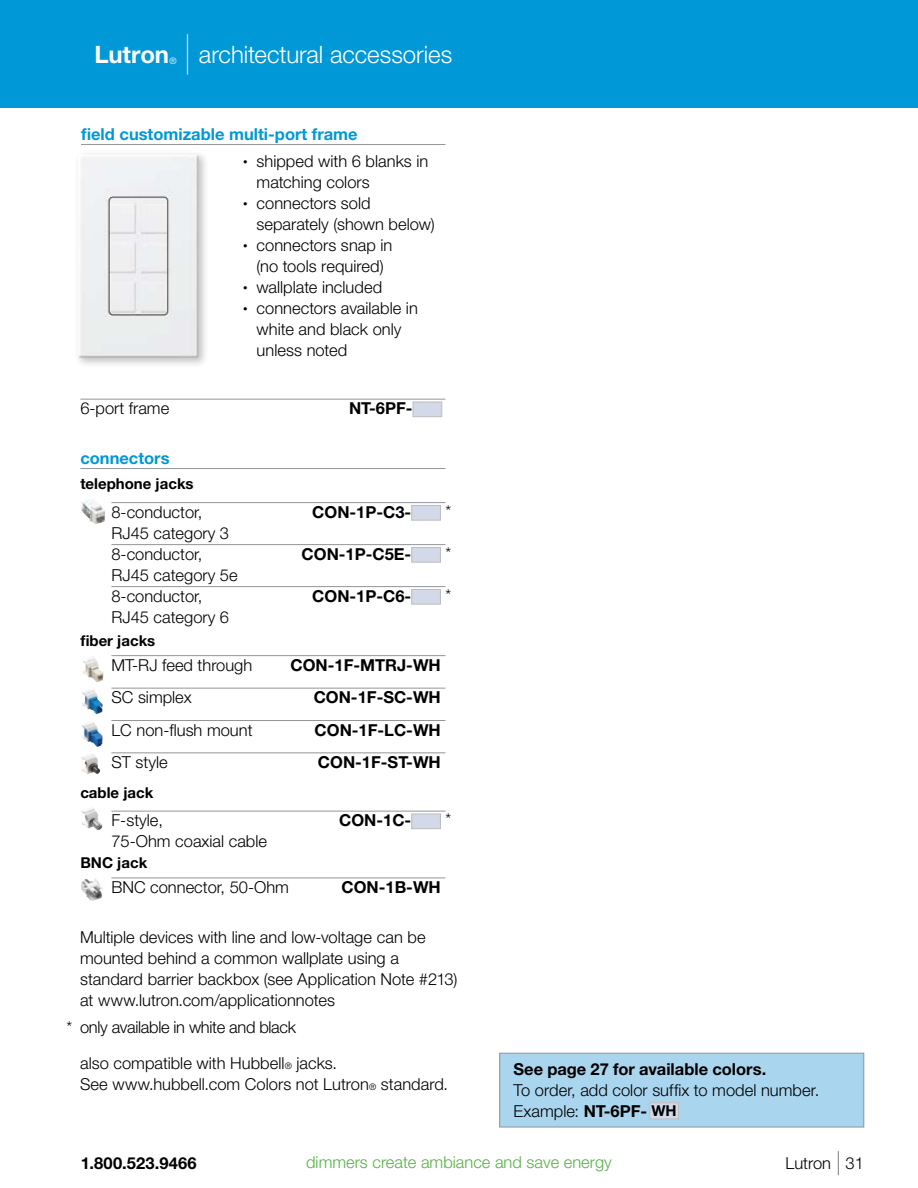
<style>
.page{position:relative;width:918px;height:1188px;background:#fff}
.page>*{position:absolute;margin:0;border:0;box-sizing:border-box;transform-origin:0 0}
.t1{font:300 24px "Helvetica Neue LT Std";letter-spacing:-.005em;color:#fff}
.t2{font:700 24px "Helvetica Neue LT Std";letter-spacing:-.005em;color:#fff}
.t3{font:300 16.5px/21px "Helvetica Neue LT Std";color:#000}
.t4{font:700 16.5px "Helvetica Neue LT Std";color:#000}
.t5{font:700 16.5px "Helvetica Neue LT Std";color:#0098d6}
.t6{font:300 16.5px "Helvetica Neue LT Std";color:#56b145}
.t7{font:300 16.5px "Helvetica Neue LT Std";letter-spacing:-.02em;color:#000}
.t8{font:700 15px "Helvetica Neue LT Std";color:#000}
.t9{font:300 9px "Helvetica Neue LT Std";color:#fff}
.s1{font-weight:200;font-size:40.5px}
.s2{font-size:9px}
.s3{font-weight:700}
.s4{font-weight:700;font-size:15px}
.s5{font-weight:200;font-size:24px}
</style>
<div class="page">
<div style="left:0;top:0;width:918px;height:108px;background:#0098d6"></div>
<hr style="left:81px;top:144px;width:365px;height:1px;background:#939598">
<hr style="left:80px;top:399px;width:366px;height:1px;background:#939598">
<div style="left:413px;top:402px;width:29px;height:15px;background:#d3d9e8;border:1px solid #bcbdc0"></div>
<hr style="left:80px;top:468px;width:366px;height:1px;background:#939598">
<hr style="left:111px;top:502px;width:335px;height:1px;background:#939598">
<hr style="left:111px;top:544px;width:335px;height:1px;background:#939598">
<hr style="left:111px;top:586px;width:335px;height:1px;background:#939598">
<div style="left:411px;top:505px;width:30px;height:16px;background:#d3d9e8;border:1px solid #bcbdc0"></div>
<div style="left:411px;top:547px;width:30px;height:16px;background:#d3d9e8;border:1px solid #bcbdc0"></div>
<div style="left:411px;top:589px;width:30px;height:16px;background:#d3d9e8;border:1px solid #bcbdc0"></div>
<div style="left:74px;top:150px;width:135px;height:218px;background:#000;opacity:.25"></div>
<img style="left:78px;top:154px;width:121px;height:204px">
<hr style="left:111px;top:655px;width:335px;height:1px;background:#939598">
<hr style="left:111px;top:688px;width:335px;height:1px;background:#939598">
<hr style="left:111px;top:720px;width:335px;height:1px;background:#939598">
<hr style="left:111px;top:753px;width:335px;height:1px;background:#939598">
<hr style="left:111px;top:811px;width:335px;height:1px;background:#939598">
<div style="left:411px;top:814px;width:30px;height:15px;background:#d3d9e8;border:1px solid #bcbdc0"></div>
<hr style="left:111px;top:878px;width:335px;height:1px;background:#939598">
<img style="left:81px;top:499px;width:24px;height:25px">
<img style="left:82px;top:656px;width:21px;height:26px">
<img style="left:81px;top:688px;width:22px;height:26px">
<img style="left:81px;top:722px;width:22px;height:25px">
<img style="left:81px;top:754px;width:19px;height:20px">
<img style="left:81px;top:808px;width:21px;height:22px">
<img style="left:81px;top:879px;width:21px;height:22px">
<div style="left:500px;top:1053px;width:364px;height:74px;background:#aad5ef"></div>
<div style="left:650px;top:1103px;width:29px;height:16px;background:#d3d9e8"></div>
<div style="left:649px;top:1102px;width:30px;height:17px;border:1px solid #bcbdc0"></div>
<div style="left:500px;top:1053px;width:364px;height:74px;border:1px solid #939598"></div>
<h1 class="t2" style="left:94px;top:40px;width:76px">Lutron</h1>
<p class="t9" style="left:169px;top:55px;width:9px">®</p>
<h1 class="t1" style="left:183px;top:40px;width:270px"><span class="s1">|</span> architectural accessories</h1>
<p class="t5" style="left:81px;top:124px;width:278px">field customizable multi-port frame</p>
<p class="t3" style="left:257px;top:150px;width:173px;text-indent:-13px"><span class="s2">•</span> shipped with 6 blanks in matching colors</p>
<p class="t3" style="left:257px;top:192px;width:180px;text-indent:-13px"><span class="s2">•</span> connectors sold separately (shown below)</p>
<p class="t3" style="left:243px;top:234px;width:151px;text-align:center"><span class="s2">•</span> connectors snap in (no tools required)</p>
<p class="t3" style="left:243px;top:276px;width:141px"><span class="s2">•</span> wallplate included</p>
<p class="t3" style="left:257px;top:297px;width:163px;text-indent:-13px"><span class="s2">•</span> connectors available in white and black only unless noted</p>
<p class="t3" style="left:80px;top:398px;width:90px">6-port frame</p>
<p class="t4" style="left:349px;top:398px;width:65px">NT-6PF-</p>
<p class="t5" style="left:80px;top:448px;width:91px">connectors</p>
<p class="t8" style="left:80px;top:475px;width:115px">telephone jacks</p>
<p class="t3" style="left:111px;top:501px;width:93px">8-conductor,</p>
<p class="t4" style="left:312px;top:502px;width:101px">CON-1P-C3-</p>
<p class="t3" style="left:111px;top:522px;width:119px">RJ45 category 3<br>8-conductor,</p>
<p class="t4" style="left:302px;top:544px;width:111px">CON-1P-C5E-</p>
<p class="t3" style="left:111px;top:564px;width:128px">RJ45 category 5e<br>8-conductor,</p>
<p class="t3" style="left:111px;top:606px;width:119px">RJ45 category 6</p>
<p class="t4" style="left:312px;top:586px;width:101px">CON-1P-C6-</p>
<p class="t3" style="left:445px;top:500px;width:7px">*</p>
<p class="t3" style="left:445px;top:542px;width:7px">*</p>
<p class="t3" style="left:445px;top:584px;width:7px">*</p>
<p class="t8" style="left:80px;top:632px;width:76px">fiber jacks</p>
<p class="t3" style="left:111px;top:654px;width:142px">MT-RJ feed through</p>
<p class="t4" style="left:291px;top:655px;width:152px">CON-1F-MTRJ-WH</p>
<p class="t3" style="left:111px;top:687px;width:82px">SC simplex</p>
<p class="t4" style="left:314px;top:687px;width:129px">CON-1F-SC-WH</p>
<p class="t3" style="left:111px;top:719px;width:143px">LC non-flush mount</p>
<p class="t4" style="left:315px;top:720px;width:128px">CON-1F-LC-WH</p>
<p class="t3" style="left:111px;top:751px;width:58px">ST style</p>
<p class="t4" style="left:318px;top:752px;width:124px">CON-1F-ST-WH</p>
<p class="t8" style="left:80px;top:783px;width:75px">cable jack</p>
<p class="t3" style="left:111px;top:810px;width:53px">F-style,</p>
<p class="t4" style="left:339px;top:810px;width:74px">CON-1C-</p>
<p class="t3" style="left:111px;top:831px;width:157px">75-Ohm coaxial cable</p>
<p class="t8" style="left:80px;top:854px;width:68px">BNC jack</p>
<p class="t3" style="left:445px;top:808px;width:7px">*</p>
<p class="t3" style="left:111px;top:877px;width:179px">BNC connector, 50-Ohm</p>
<p class="t4" style="left:342px;top:877px;width:101px">CON-1B-WH</p>
<p class="t3" style="left:80px;top:927px;width:379px">Multiple devices with line and low-voltage can be mounted behind a common wallplate using a standard barrier backbox (see Application Note #213) at www.lutron.com/applicationnotes</p>
<p class="t7" style="left:67px;top:1017px;width:231px">* only available in white and black</p>
<p class="t3" style="left:80px;top:1053px;width:370px">also compatible with Hubbell<span class="s2">®</span> jacks.<br>See www.hubbell.com Colors not Lutron<span class="s2">®</span> standard.</p>
<p class="t4" style="left:513px;top:1059px;width:254px">See page 27 for available colors.</p>
<p class="t3" style="left:513px;top:1079px;width:307px">To order, add color suffix to model number.<br>Example: <span class="s3">NT-6PF-</span> <span class="s4">WH</span></p>
<p class="t4" style="left:81px;top:1152px;width:117px">1.800.523.9466</p>
<p class="t6" style="left:306px;top:1152px;width:307px">dimmers create ambiance and save energy</p>
<p class="t3" style="left:786px;top:1152px;width:80px">Lutron <span class="s5">|</span> 31</p>
</div>
